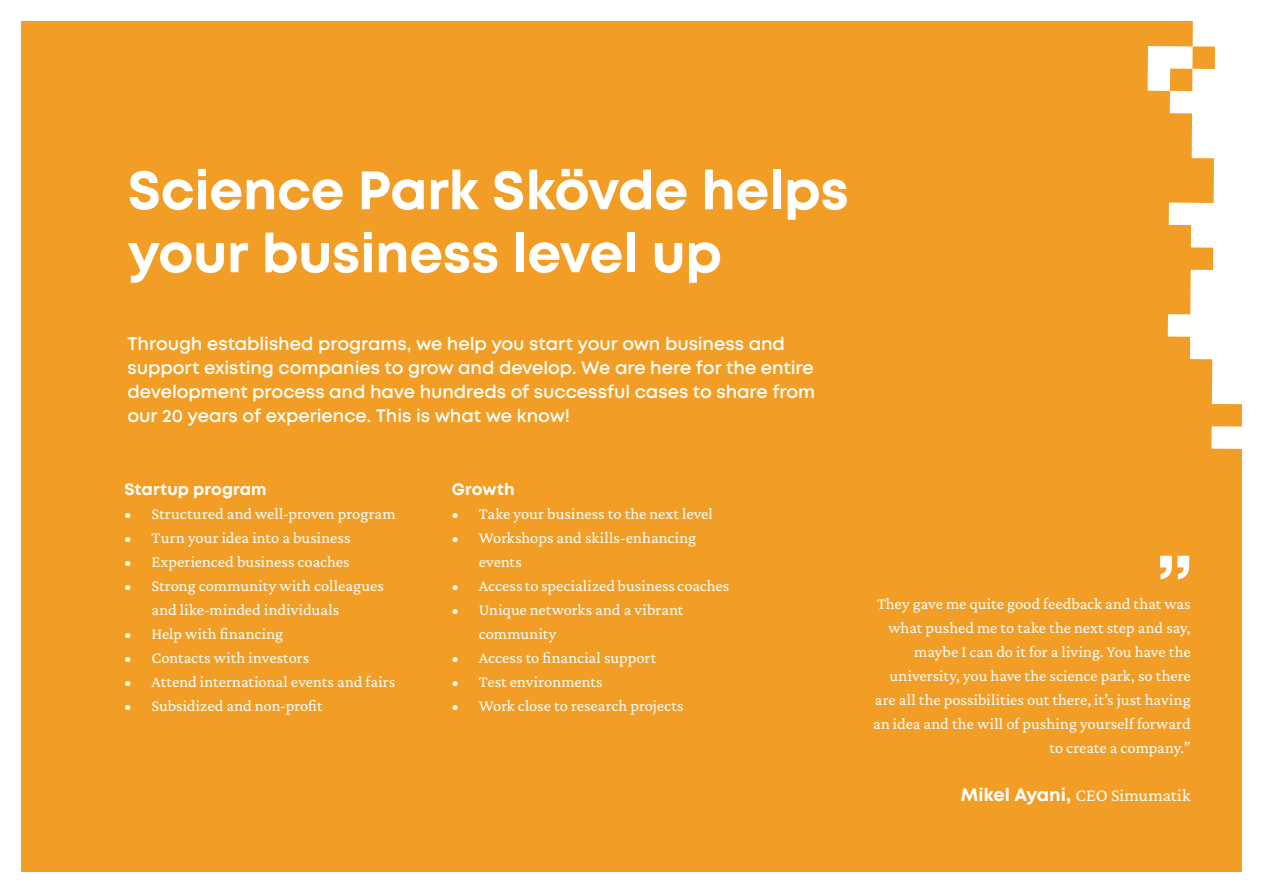
<style>
.page{position:relative;width:1263px;height:893px;background:#fff}
.page>*{position:absolute;margin:0;border:0;box-sizing:border-box;transform-origin:0 0}
.Text{font:700 75px "Mont";color:#fff}
.Rubrik{font:700 54px/63px "Mont";letter-spacing:-.01em;color:#fff}
.Ingress{font:600 18px/24px "Mont";letter-spacing:-.005em;color:#fff}
.Brödtext{font:18px "Crimson Pro";color:#fff}
.Brödtext-2{font:16.5px/24px "Crimson Pro";color:#fff}
.Brödtext-3{font:700 16.5px "Mont";letter-spacing:.005em;color:#fff}
.s1{font-family:"Mont";font-weight:700}
</style>
<div class="page">
<div style="left:21px;top:21px;width:1221px;height:851px;background:#f29e26"></div>
<svg style="left:1147px;top:21px;width:95px;height:428px"></svg>
<p class="Rubrik" style="left:128px;top:159px;width:723px">Science Park Skövde helps your business level up</p>
<p class="Ingress" style="left:128px;top:332px;width:689px">Through established programs, we help you start your own business and support existing companies to grow and develop. We are here for the entire development process and have hundreds of successful cases to share from our 20 years of experience. This is what we know!</p>
<p class="Brödtext-3" style="left:124px;top:478px;width:144px">Startup program</p>
<p class="Brödtext-2" style="left:124px;top:501px;width:273px">• Structured and well-proven program</p>
<p class="Brödtext-2" style="left:124px;top:525px;width:228px">• Turn your idea into a business</p>
<p class="Brödtext-2" style="left:124px;top:549px;width:227px">• Experienced business coaches</p>
<p class="Brödtext-2" style="left:151px;top:573px;width:234px;text-indent:-27px">• Strong community with colleagues and like-minded individuals</p>
<p class="Brödtext-2" style="left:124px;top:621px;width:160px">• Help with financing</p>
<p class="Brödtext-2" style="left:124px;top:645px;width:186px">• Contacts with investors</p>
<p class="Brödtext-2" style="left:124px;top:669px;width:272px">• Attend international events and fairs</p>
<p class="Brödtext-2" style="left:124px;top:693px;width:200px">• Subsidized and non-profit</p>
<p class="Brödtext-3" style="left:452px;top:478px;width:64px">Growth</p>
<p class="Brödtext-2" style="left:452px;top:501px;width:262px">• Take your business to the next level</p>
<p class="Brödtext-2" style="left:479px;top:525px;width:219px;text-indent:-27px">• Workshops and skills-enhancing events</p>
<p class="Brödtext-2" style="left:452px;top:573px;width:279px">• Access to specialized business coaches</p>
<p class="Brödtext-2" style="left:479px;top:597px;width:206px;text-indent:-27px">• Unique networks and a vibrant community</p>
<p class="Brödtext-2" style="left:452px;top:645px;width:206px">• Access to financial support</p>
<p class="Brödtext-2" style="left:452px;top:669px;width:152px">• Test environments</p>
<p class="Brödtext-2" style="left:452px;top:693px;width:233px">• Work close to research projects</p>
<p class="Text" style="left:1156px;top:535px;width:38px">”</p>
<p class="Brödtext-2" style="left:873px;top:592px;width:319px;text-align:right">They gave me quite good feedback and that was what pushed me to take the next step and say, maybe I can do it for a living. You have the university, you have the science park, so there are all the possibilities out there, it’s just having an idea and the will of pushing yourself forward to create a company.”</p>
<p class="Brödtext" style="left:961px;top:784px;width:231px"><span class="s1">Mikel Ayani,</span> CEO Simumatik</p>
</div>
